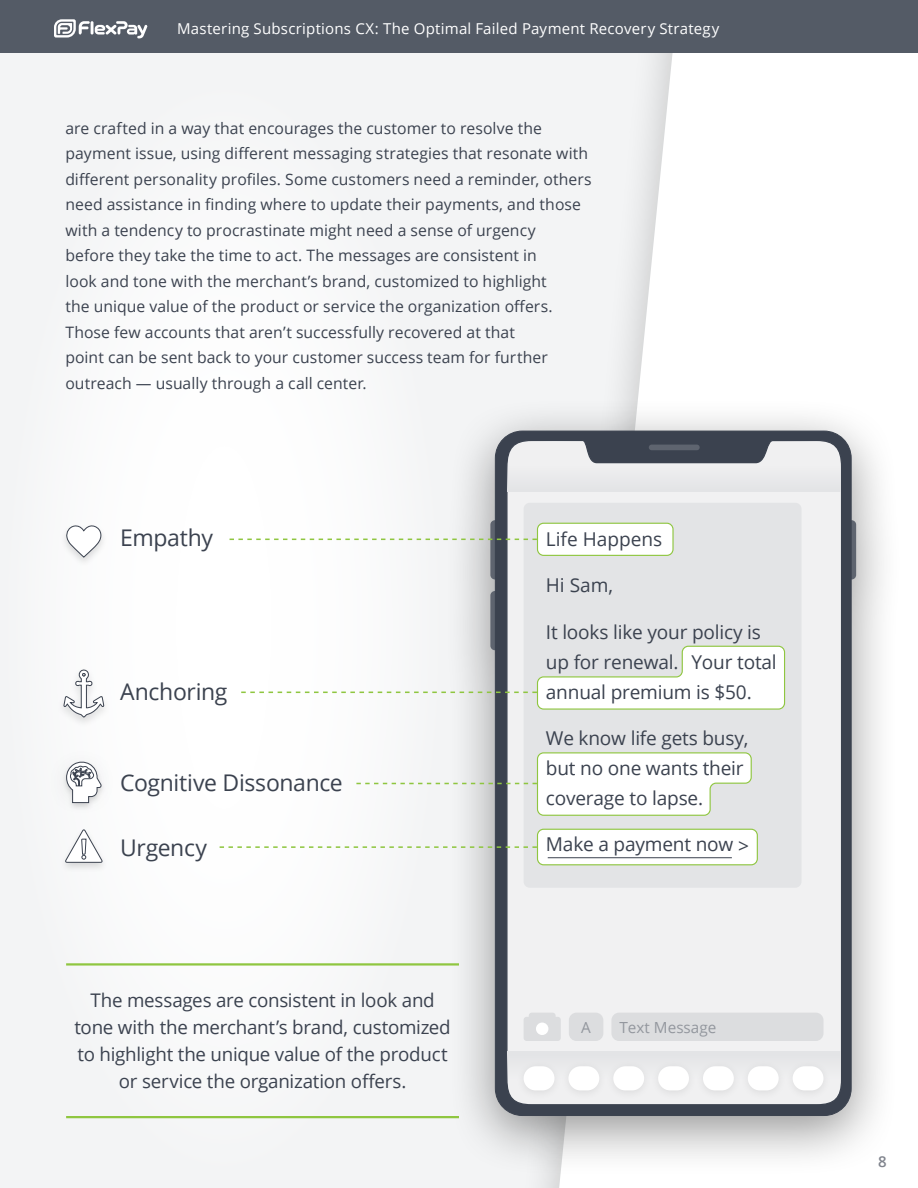
<style>
.page{position:relative;width:918px;height:1188px;background:#f3f4f5}
.page>*{position:absolute;margin:0;border:0;box-sizing:border-box;transform-origin:0 0}
.t1{font:22.95px "Open Sans";letter-spacing:-.015em;color:#3b424f}
.t2{font:19.05px/30px "Open Sans";letter-spacing:-.01em;color:#3b424f}
.t3{font:18.75px/27px "Open Sans";letter-spacing:-.015em;color:#3b424f;text-align:center}
.t4{font:15.75px/25.5px "Open Sans";letter-spacing:.005em;color:#3b424f}
.t5{font:15.3px "Open Sans";color:#93979e}
.t6{font:15px "Open Sans";letter-spacing:.015em;color:#fff}
.t7{font:600 15px "Open Sans";color:#80848d}
.s1{font-size:19.5px}
</style>
<div class="page">
<div style="left:0;top:68px;width:447px;height:1120px;background:#fff;border-radius:50%"></div>
<svg style="left:559px;top:53px;width:359px;height:1135px;fill:#fff"></svg>
<div style="left:443px;top:397px;width:460px;height:780px;background:#000;opacity:.41"></div>
<svg style="left:847px;top:520px;width:9px;height:59px"></svg>
<div style="left:490px;top:520px;width:9px;height:59px;background:#5e646f;border-radius:5px"></div>
<div style="left:490px;top:591px;width:9px;height:59px;background:#5e646f;border-radius:5px"></div>
<div style="left:495px;top:431px;width:356px;height:685px;background:#3b424f;border-radius:27px"></div>
<div style="left:506px;top:461px;width:335px;height:625px;background:#f1f1f2"></div>
<div style="left:524px;top:503px;width:278px;height:385px;background:#e3e4e6;border-radius:6px"></div>
<div style="left:538px;top:523px;width:135px;height:32px;background:#fff;border-radius:6px"></div>
<div style="left:537px;top:523px;width:137px;height:33px;border:1px solid #8fc640;border-radius:6px"></div>
<div style="left:538px;top:829px;width:219px;height:36px;background:#fff;border-radius:6px"></div>
<div style="left:537px;top:829px;width:221px;height:36px;border:1px solid #8fc640;border-radius:6px"></div>
<hr style="left:548px;top:857px;width:184px;height:1px;background:#3b424f">
<svg style="left:230px;top:539px;width:307px;height:1px"></svg>
<svg style="left:241px;top:645px;width:545px;height:65px"></svg>
<svg style="left:356px;top:752px;width:396px;height:64px"></svg>
<svg style="left:220px;top:846px;width:317px;height:2px"></svg>
<svg style="left:508px;top:441px;width:333px;height:51px;fill:#e8e9eb"></svg>
<div style="left:508px;top:1051px;width:333px;height:54px;background:#e3e4e6"></div>
<div style="left:515px;top:1059px;width:317px;height:42px;background:#ebebec"></div>
<div style="left:524px;top:1066px;width:31px;height:24px;background:#fff;border-radius:12px"></div>
<div style="left:568px;top:1066px;width:31px;height:24px;background:#fff;border-radius:12px"></div>
<div style="left:613px;top:1066px;width:31px;height:24px;background:#fff;border-radius:12px"></div>
<div style="left:658px;top:1066px;width:31px;height:24px;background:#fff;border-radius:12px"></div>
<div style="left:703px;top:1066px;width:31px;height:24px;background:#fff;border-radius:12px"></div>
<div style="left:748px;top:1066px;width:31px;height:24px;background:#fff;border-radius:12px"></div>
<div style="left:793px;top:1066px;width:31px;height:24px;background:#fff;border-radius:12px"></div>
<div style="left:524px;top:1017px;width:37px;height:24px;background:#dcdddf;border-radius:3px"></div>
<div style="left:529px;top:1013px;width:27px;height:23px;background:#dcdddf;border-radius:3px"></div>
<div style="left:536px;top:1023px;width:12px;height:12px;background:#fff;border-radius:50%"></div>
<div style="left:569px;top:1013px;width:34px;height:28px;background:#dcdddf;border-radius:8px"></div>
<div style="left:611px;top:1013px;width:213px;height:28px;background:#dcdddf;border-radius:8px"></div>
<hr style="left:66px;top:1116px;width:393px;height:2px;background:#8fc640">
<hr style="left:66px;top:963px;width:393px;height:3px;background:#8fc640">
<div style="left:59px;top:826px;width:50px;height:47px;background:#f7f8f8"></div>
<svg style="left:65px;top:829px;width:37px;height:37px"></svg>
<div style="left:59px;top:522px;width:49px;height:45px;background:#f9fafa"></div>
<svg style="left:66px;top:525px;width:36px;height:33px"></svg>
<div style="left:43px;top:744px;width:77px;height:76px;background:#f8f9f9"></div>
<svg style="left:66px;top:761px;width:36px;height:42px"></svg>
<div style="left:56px;top:666px;width:55px;height:62px;background:#f9f9fa"></div>
<svg style="left:64px;top:669px;width:40px;height:49px"></svg>
<div style="left:0;top:0;width:918px;height:53px;background:#545b66"></div>
<svg style="left:54px;top:19px;width:94px;height:19px"></svg>
<p class="t6" style="left:177px;top:18px;width:544px">Mastering Subscriptions CX: The Optimal Failed Payment Recovery Strategy</p>
<p class="t4" style="left:65px;top:115px;width:528px">are crafted in a way that encourages the customer to resolve the payment issue, using different messaging strategies that resonate with different personality profiles. Some customers need a reminder, others need assistance in finding where to update their payments, and those with a tendency to procrastinate might need a sense of urgency<br>before they take the time to act. The messages are consistent in<br>look and tone with the merchant’s brand, customized to highlight<br>the unique value of the product or service the organization offers.<br>Those few accounts that aren’t successfully recovered at that<br>point can be sent back to your customer success team for further outreach — usually through a call center.</p>
<h1 class="t1" style="left:120px;top:522px;width:94px">Empathy</h1>
<h1 class="t1" style="left:120px;top:676px;width:109px">Anchoring</h1>
<h1 class="t1" style="left:120px;top:767px;width:224px">Cognitive Dissonance</h1>
<h1 class="t1" style="left:120px;top:832px;width:89px">Urgency</h1>
<p class="t3" style="left:74px;top:986px;width:378px">The messages are consistent in look and tone with the merchant’s brand, customized to highlight the unique value of the product or service the organization offers.</p>
<p class="t2" style="left:546px;top:524px;width:118px">Life Happens</p>
<p class="t2" style="left:546px;top:570px;width:69px">Hi Sam,</p>
<p class="t2" style="left:546px;top:616px;width:232px">It looks like your policy is up for renewal. Your total annual premium is $50.</p>
<p class="t2" style="left:546px;top:722px;width:204px">We know life gets busy, but no one wants their coverage to lapse.</p>
<p class="t2" style="left:546px;top:829px;width:205px">Make a payment now <span class="s1">&gt;</span></p>
<p class="t5" style="left:581px;top:1017px;width:11px">A</p>
<p class="t5" style="left:620px;top:1017px;width:98px">Text Message</p>
<p class="t7" style="left:878px;top:1151px;width:10px">8</p>
</div>
